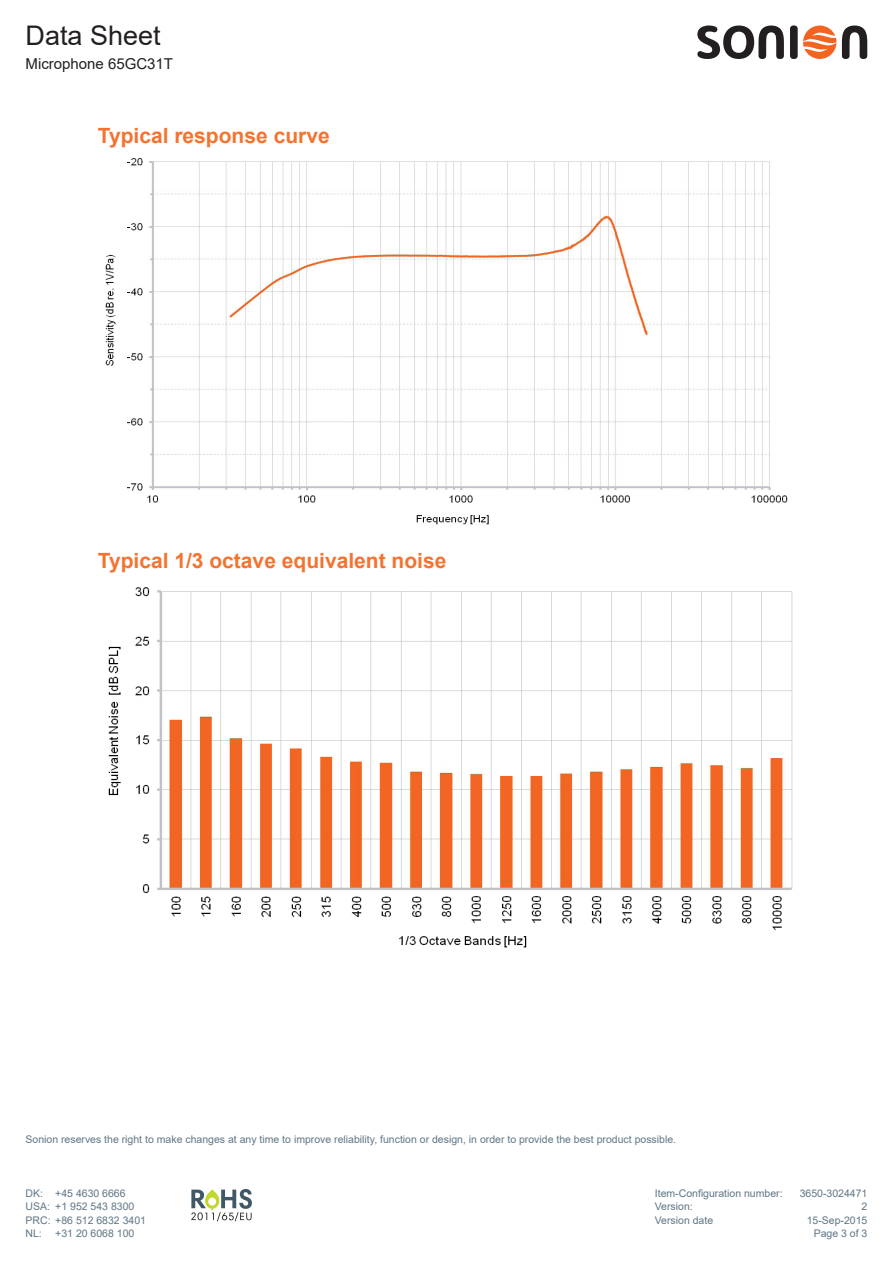
<style>
.page{position:relative;width:893px;height:1263px;background:#fff}
.page>*{position:absolute;margin:0;border:0;box-sizing:border-box;transform-origin:0 0}
.t1{font:27px "Arial";color:#231f20}
.Orange_heading{font:700 21px "Arial";color:#f37431}
.t2{font:15px "Arial";color:#231f20}
.t3{font:10.5px/13.5px "Arial";color:#5f7685}
</style>
<div class="page">
<div style="left:790px;top:26px;width:8px;height:33px;background:#231f20;border-radius:3px"></div>
<svg style="left:697px;top:26px;width:87px;height:33px"></svg>
<svg style="left:842px;top:26px;width:25px;height:33px"></svg>
<svg style="left:803px;top:26px;width:33px;height:33px"></svg>
<svg style="left:191px;top:1189px;width:61px;height:32px"></svg>
<img style="left:105px;top:158px;width:683px;height:367px">
<img style="left:108px;top:587px;width:685px;height:361px">
<h1 class="t1" style="left:26px;top:17px;width:137px">Data Sheet</h1>
<h3 class="t2" style="left:26px;top:54px;width:149px">Microphone 65GC31T</h3>
<p class="Orange_heading" style="left:98px;top:121px;width:233px">Typical response curve</p>
<p class="Orange_heading" style="left:98px;top:546px;width:350px">Typical 1/3 octave equivalent noise</p>
<p class="t3" style="left:26px;top:1132px;width:652px">Sonion reserves the right to make changes at any time to improve reliability, function or design, in order to provide the best product possible.</p>
<p class="t3" style="left:26px;top:1186px;width:122px">DK: +45 4630 6666<br>USA: +1 952 543 8300<br>PRC: +86 512 6832 3401<br>NL:</p>
<p class="t3" style="left:55px;top:1226px;width:81px">+31 20 6068 100</p>
<p class="t3" style="left:655px;top:1186px;width:129px">Item-Configuration number:</p>
<p class="t3" style="left:800px;top:1186px;width:69px">3650-3024471</p>
<p class="t3" style="left:655px;top:1199px;width:39px">Version:</p>
<p class="t3" style="left:862px;top:1199px;width:7px">2</p>
<p class="t3" style="left:655px;top:1213px;width:60px">Version date</p>
<p class="t3" style="left:807px;top:1213px;width:62px;text-align:right">15-Sep-2015<br>Page 3 of 3</p>
</div>
